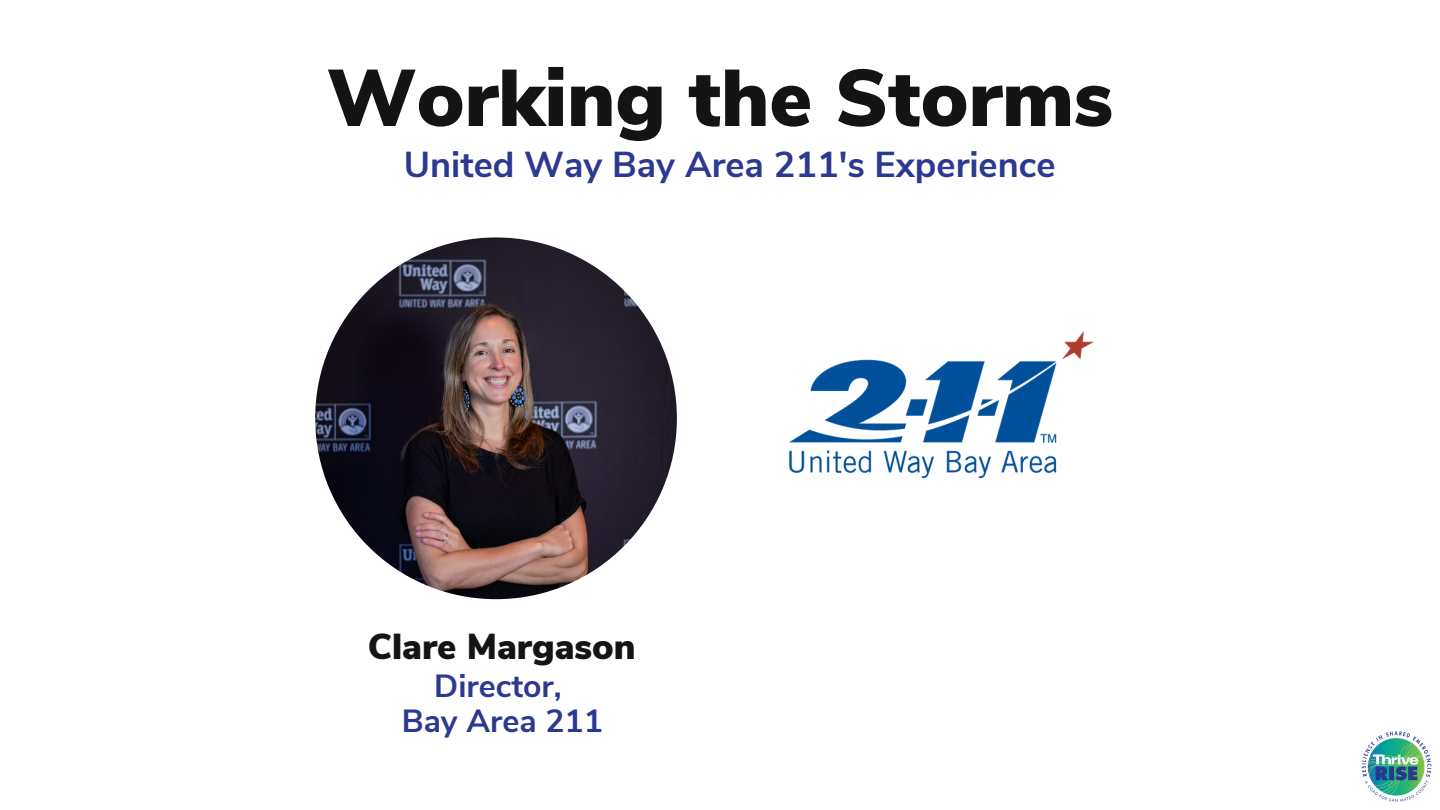
<style>
.page{position:relative;width:1440px;height:810px;background:#fff}
.page>*{position:absolute;margin:0;border:0;box-sizing:border-box;transform-origin:0 0}
.t1{font:900 80px "Nunito Sans";color:#141414}
.t2{font:700 36px "Nunito Sans";color:#2b3990}
.t3{font:900 36px "Nunito Sans";color:#141414}
.t4{font:700 32px/35.2px "Nunito Sans";color:#2b3990;text-align:center}
</style>
<div class="page">
<img style="left:315px;top:237px;width:362px;height:362px;border-radius:50%">
<img style="left:1361px;top:731px;width:71px;height:71px">
<img style="left:789px;top:331px;width:304px;height:147px">
<h1 class="t1" style="left:327px;top:45px;width:788px">Working the Storms</h1>
<p class="t2" style="left:404px;top:141px;width:653px">United Way Bay Area 211's Experience</p>
<p class="t3" style="left:368px;top:622px;width:269px">Clare Margason</p>
<p class="t4" style="left:402px;top:669px;width:203px">Director,<br>Bay Area 211</p>
</div>
